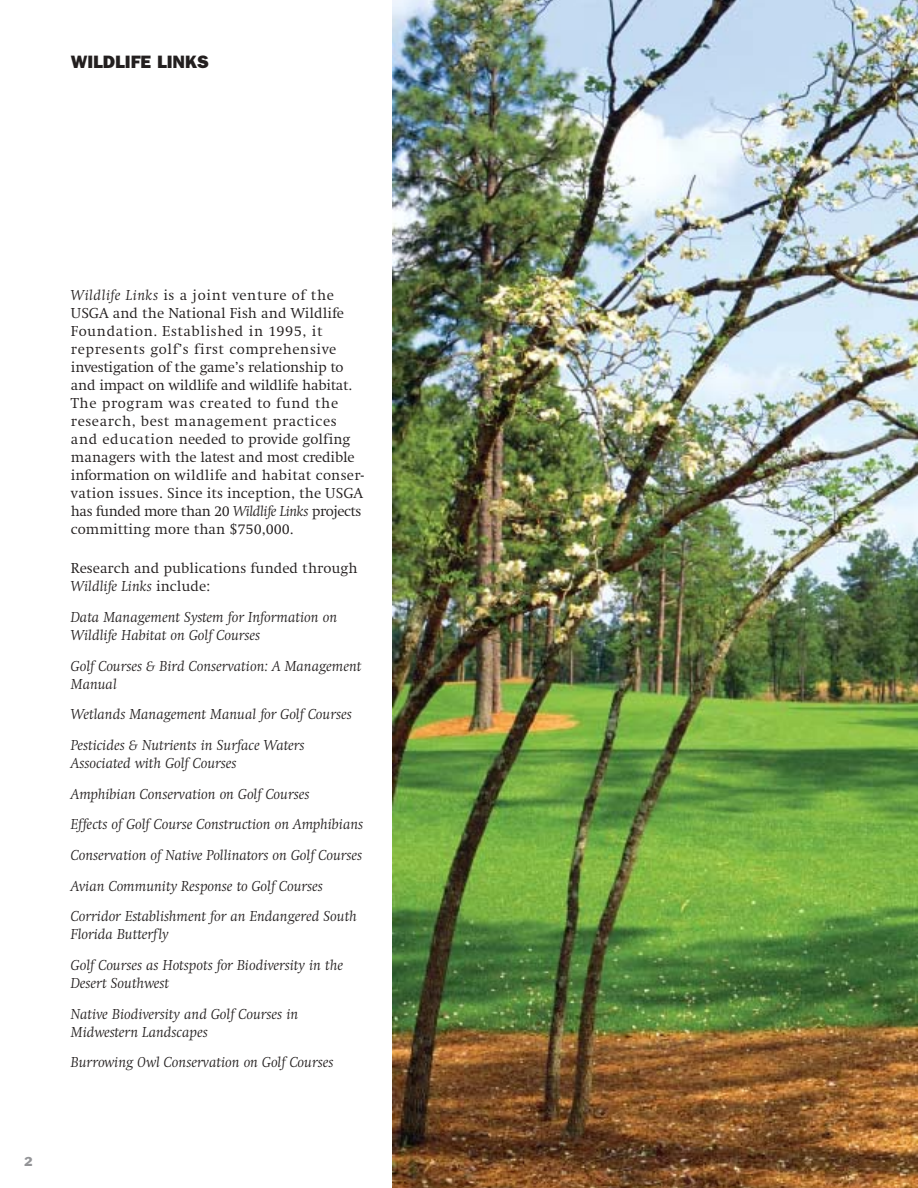
<style>
.page{position:relative;width:918px;height:1188px;background:#fff}
.page>*{position:absolute;margin:0;border:0;box-sizing:border-box;transform-origin:0 0}
.t1{font:800 18px "Franklin Gothic";color:#231f1f}
.t2{font:italic 300 15px/30.6px "Swift EF";color:#231f1f}
.t3{font:300 15px/18px "Swift EF";color:#231f1f}
.t4{font:12px "Franklin Gothic";color:#939497}
.s1{font-style:italic}
</style>
<div class="page">
<img style="left:393px;top:0;width:525px;height:1188px">
<p class="t1" style="left:71px;top:55px;width:140px">WILDLIFE LINKS</p>
<p class="t4" style="left:24px;top:1156px;width:10px">2</p>
<p class="t3" style="left:71px;top:287px;width:295px"><span class="s1">Wildlife Links</span> is a joint venture of the USGA and the National Fish and Wildlife Foundation. Established in 1995, it represents golf’s first comprehensive investigation of the game’s relationship to and impact on wildlife and wildlife habitat.<br>The program was created to fund the research, best management practices and education needed to provide golfing managers with the latest and most credible information on wildlife and habitat conser&shy;vation issues. Since its inception, the USGA has funded more than 20 <span class="s1">Wildlife Links</span> projects committing more than $750,000.</p>
<p class="t3" style="left:71px;top:561px;width:288px">Research and publications funded through<br><span class="s1">Wildlife Links</span> include:</p>
<p class="t2" style="left:71px;top:609px;width:268px;line-height:18px">Data Management System for Information on<br>Wildlife Habitat on Golf Courses</p>
<p class="t2" style="left:71px;top:658px;width:292px;line-height:18px">Golf Courses &amp; Bird Conservation: A Management<br>Manual</p>
<p class="t2" style="left:71px;top:700px;width:282px">Wetlands Management Manual for Golf Courses<br>Pesticides &amp; Nutrients in Surface Waters</p>
<p class="t2" style="left:71px;top:749px;width:294px">Associated with Golf Courses<br>Amphibian Conservation on Golf Courses<br>Effects of Golf Course Construction on Amphibians Conservation of Native Pollinators on Golf Courses Avian Community Response to Golf Courses Corridor Establishment for an Endangered South</p>
<p class="t2" style="left:71px;top:920px;width:274px">Florida Butterfly<br>Golf Courses as Hotspots for Biodiversity in the</p>
<p class="t2" style="left:71px;top:969px;width:229px">Desert Southwest<br>Native Biodiversity and Golf Courses in</p>
<p class="t2" style="left:71px;top:1018px;width:264px">Midwestern Landscapes<br>Burrowing Owl Conservation on Golf Courses</p>
</div>
